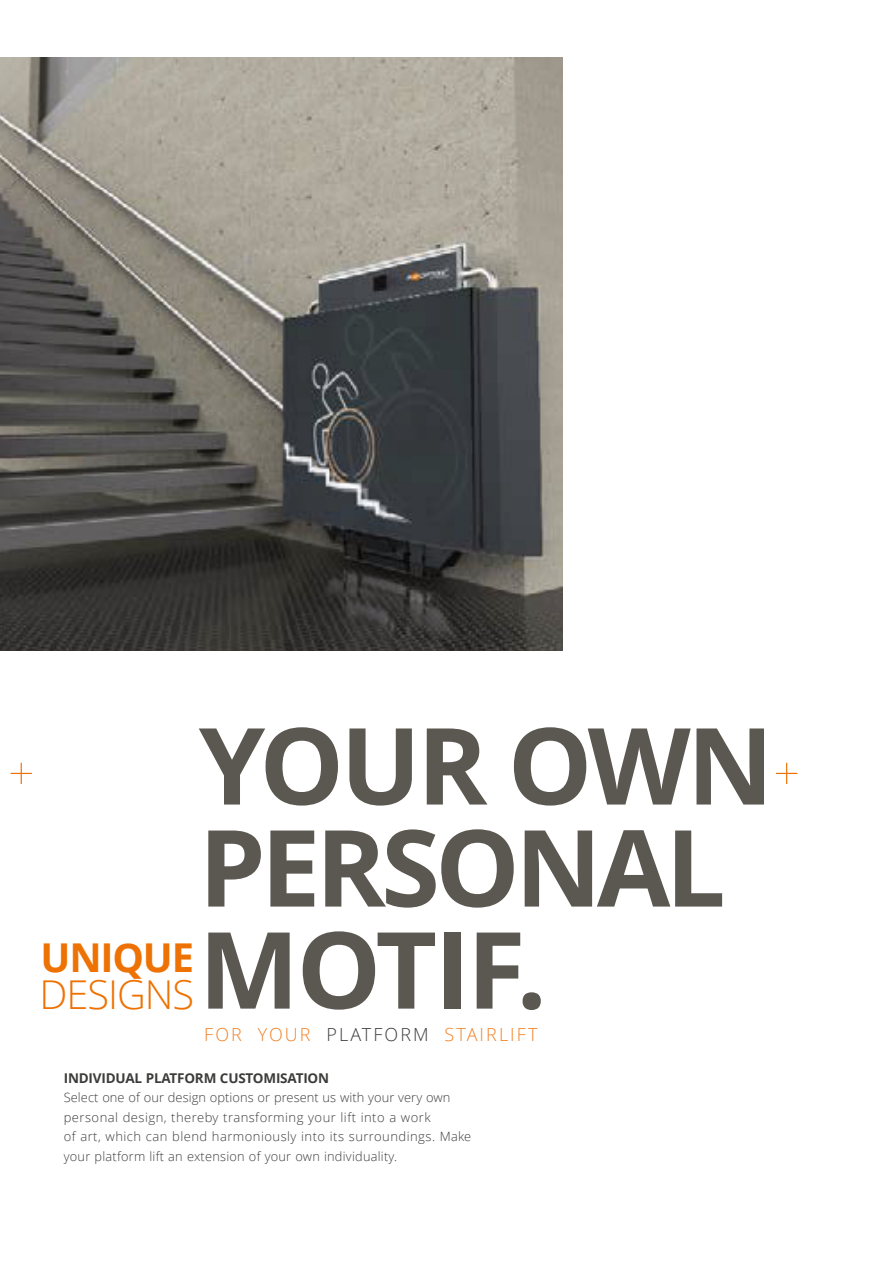
<style>
.page{position:relative;width:893px;height:1263px;background:#fff}
.page>*{position:absolute;margin:0;border:0;box-sizing:border-box;transform-origin:0 0}
.t1{font:700 106.5px/102px "Open Sans";letter-spacing:-.045em;color:#5b5751}
.t2{font:300 39.75px "Open Sans";letter-spacing:-.025em;color:#ee7203}
.t3{font:700 39.75px "Open Sans";letter-spacing:-.03em;color:#ee7203}
.t4{font:300 18px "Open Sans";letter-spacing:.115em;color:#f08126}
.t5{font:700 13.5px "Open Sans";letter-spacing:-.015em;color:#3c3c3b}
.t6{font:300 12.75px/19.5px "Open Sans";letter-spacing:.02em;color:#3c3c3b}
.s1{color:#3c3c3b}
</style>
<div class="page">
<svg style="left:11px;top:763px;width:21px;height:21px"></svg>
<svg style="left:776px;top:763px;width:21px;height:21px"></svg>
<img style="left:0;top:58px;width:563px;height:593px">
<h1 class="t1" style="left:199px;top:725px;width:576px">YOUR OWN<br>PERSONAL<br>MOTIF.</h1>
<h2 class="t3" style="left:41px;top:941px;width:155px">UNIQUE</h2>
<h2 class="t2" style="left:39px;top:978px;width:156px">DESIGNS</h2>
<h3 class="t4" style="left:204px;top:1027px;width:335px">FOR YOUR <span class="s1">PLATFORM</span> STAIRLIFT</h3>
<p class="t5" style="left:64px;top:1072px;width:267px">INDIVIDUAL PLATFORM CUSTOMISATION</p>
<p class="t6" style="left:64px;top:1089px;width:409px">Select one of our design options or present us with your very own personal design, thereby transforming your lift into a work<br>of art, which can blend harmoniously into its surroundings. Make your platform lift an extension of your own individuality.</p>
</div>
